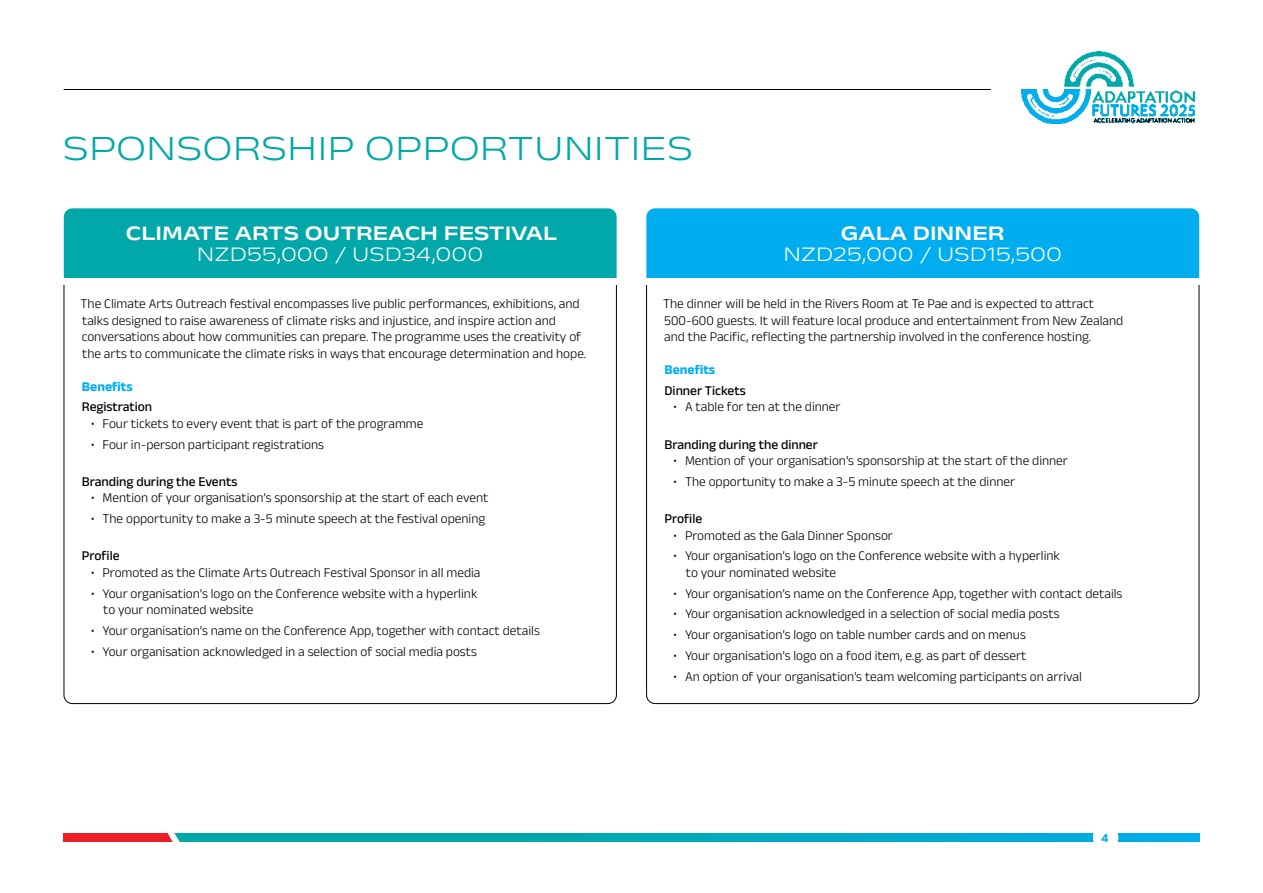
<style>
.page{position:relative;width:1263px;height:893px;background:#fff}
.page>*{position:absolute;margin:0;border:0;box-sizing:border-box;transform-origin:0 0}
.t1{font:300 36px "Anek Latin Expanded";color:#00a8a9}
.t2{font:300 21px "Anek Latin Expanded";color:#fff}
.t3{font:600 21px "Anek Latin Expanded";color:#fff}
.t4{font:300 13.5px/16.5px "Anek Latin";color:#000}
.t5{font:500 13.5px "Anek Latin";color:#000}
.t6{font:500 13.5px "Anek Latin";color:#00aeef}
.t7{font:700 11.7px "Akwe Pro Ext";color:#00aeef}
</style>
<div class="page">
<img style="left:1063px;top:52px;width:131px;height:51px">
<img style="left:1021px;top:88px;width:71px;height:36px">
<img style="left:1092px;top:104px;width:102px;height:13px">
<img style="left:1093px;top:117px;width:101px;height:7px">
<svg style="left:208px;top:833px;width:991px;height:9px;background:#00a9bd"></svg>
<svg style="left:64px;top:833px;width:144px;height:9px"></svg>
<hr style="left:64px;top:89px;width:927px;height:1px;background:#000">
<div style="left:1093px;top:823px;width:25px;height:29px;background:#fff;border-radius:50%"></div>
<svg style="left:64px;top:285px;width:553px;height:419px"></svg>
<svg style="left:646px;top:285px;width:553px;height:419px"></svg>
<div style="left:64px;top:208px;width:553px;height:70px;background:#00a8a9"></div>
<div style="left:646px;top:208px;width:553px;height:70px;background:#00aeef"></div>
<h1 class="t1" style="left:63px;top:124px;width:632px">SPONSORSHIP OPPORTUNITIES</h1>
<h2 class="t3" style="left:126px;top:219px;width:433px">CLIMATE ARTS OUTREACH FESTIVAL</h2>
<h2 class="t2" style="left:197px;top:240px;width:288px">NZD55,000 / USD34,000</h2>
<h2 class="t3" style="left:841px;top:219px;width:165px">GALA DINNER</h2>
<h2 class="t2" style="left:783px;top:240px;width:280px">NZD25,000 / USD15,500</h2>
<p class="t4" style="left:81px;top:295px;width:507px">The Climate Arts Outreach festival encompasses live public performances, exhibitions, and talks designed to raise awareness of climate risks and injustice, and inspire action and conversations about how communities can prepare. The programme uses the creativity of the arts to communicate the climate risks in ways that encourage determination and hope.</p>
<p class="t6" style="left:82px;top:377px;width:52px">Benefits</p>
<p class="t5" style="left:82px;top:398px;width:72px">Registration</p>
<p class="t4" style="left:91px;top:414px;width:334px">• Four tickets to every event that is part of the programme</p>
<p class="t4" style="left:91px;top:435px;width:235px">• Four in-person participant registrations</p>
<p class="t5" style="left:82px;top:472px;width:157px">Branding during the Events</p>
<p class="t4" style="left:91px;top:489px;width:399px">• Mention of your organisation’s sponsorship at the start of each event</p>
<p class="t4" style="left:91px;top:510px;width:396px">• The opportunity to make a 3-5 minute speech at the festival opening</p>
<p class="t5" style="left:82px;top:547px;width:39px">Profile</p>
<p class="t4" style="left:91px;top:563px;width:391px">• Promoted as the Climate Arts Outreach Festival Sponsor in all media</p>
<p class="t4" style="left:103px;top:584px;width:376px;text-indent:-12px">• Your organisation’s logo on the Conference website with a hyperlink to your nominated website</p>
<p class="t4" style="left:91px;top:621px;width:450px">• Your organisation’s name on the Conference App, together with contact details</p>
<p class="t4" style="left:91px;top:642px;width:387px">• Your organisation acknowledged in a selection of social media posts</p>
<p class="t4" style="left:663px;top:295px;width:462px">The dinner will be held in the Rivers Room at Te Pae and is expected to attract<br>500-600 guests. It will feature local produce and entertainment from New Zealand and the Pacific, reflecting the partnership involved in the conference hosting.</p>
<p class="t6" style="left:664px;top:361px;width:52px">Benefits</p>
<p class="t5" style="left:664px;top:381px;width:83px">Dinner Tickets</p>
<p class="t4" style="left:674px;top:398px;width:168px">• A table for ten at the dinner</p>
<p class="t5" style="left:664px;top:435px;width:155px">Branding during the dinner</p>
<p class="t4" style="left:674px;top:452px;width:396px">• Mention of your organisation’s sponsorship at the start of the dinner</p>
<p class="t4" style="left:674px;top:472px;width:343px">• The opportunity to make a 3-5 minute speech at the dinner</p>
<p class="t5" style="left:664px;top:509px;width:39px">Profile</p>
<p class="t4" style="left:674px;top:526px;width:221px">• Promoted as the Gala Dinner Sponsor</p>
<p class="t4" style="left:686px;top:547px;width:376px;text-indent:-12px">• Your organisation’s logo on the Conference website with a hyperlink to your nominated website</p>
<p class="t4" style="left:674px;top:584px;width:450px">• Your organisation’s name on the Conference App, together with contact details</p>
<p class="t4" style="left:674px;top:605px;width:387px">• Your organisation acknowledged in a selection of social media posts</p>
<p class="t4" style="left:674px;top:626px;width:354px">• Your organisation’s logo on table number cards and on menus</p>
<p class="t4" style="left:674px;top:646px;width:354px">• Your organisation’s logo on a food item, e.g. as part of dessert</p>
<p class="t4" style="left:674px;top:667px;width:410px">• An option of your organisation’s team welcoming participants on arrival</p>
<p class="t7" style="left:1101px;top:828px;width:9px">4</p>
</div>
